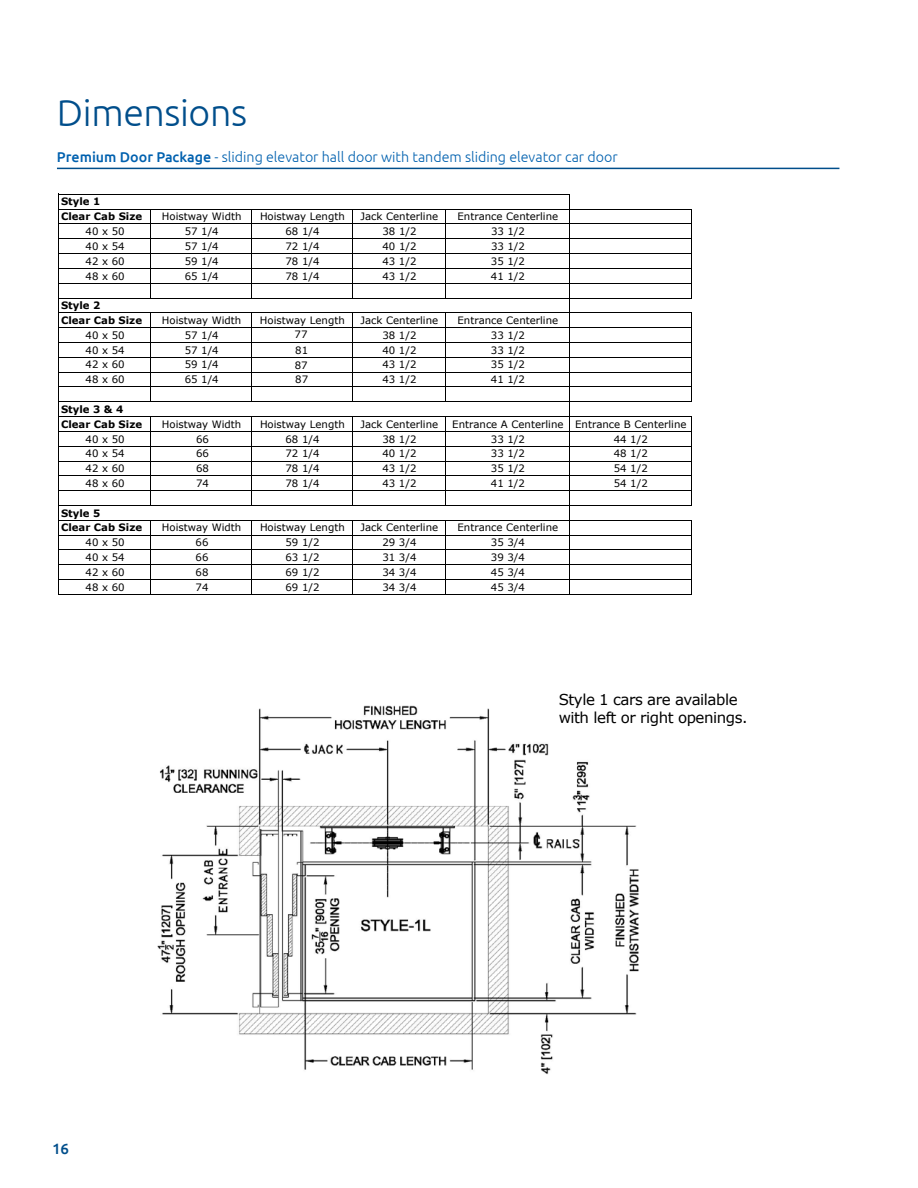
<style>
.page{position:relative;width:918px;height:1188px;background:#fff}
.page>*{position:absolute;margin:0;border:0;box-sizing:border-box;transform-origin:0 0}
.t1{font:300 37.5px "Ubuntu";letter-spacing:-.01em;color:#004e8b}
.t2{font:15px/18px "Verdana";letter-spacing:-.03em;color:#000}
.t3{font:500 15px "Ubuntu";color:#004e8b}
.t4{font:300 14.25px "Ubuntu";color:#0061af}
.t5{font:10.2px "Verdana";color:#000}
.t6{font:700 10.2px "Verdana";color:#000}
.s1{font-weight:500}
</style>
<div class="page">
<hr style="left:57px;top:168px;width:782px;height:1px;background:#004e8b">
<img style="left:157px;top:705px;width:482px;height:369px">
<hr style="left:150px;top:210px;width:1px;height:89px;background:#000">
<hr style="left:251px;top:210px;width:1px;height:89px;background:#000">
<hr style="left:352px;top:210px;width:1px;height:89px;background:#000">
<hr style="left:445px;top:210px;width:1px;height:89px;background:#000">
<hr style="left:691px;top:210px;width:1px;height:89px;background:#000">
<hr style="left:150px;top:313px;width:1px;height:89px;background:#000">
<hr style="left:251px;top:313px;width:1px;height:89px;background:#000">
<hr style="left:352px;top:313px;width:1px;height:89px;background:#000">
<hr style="left:445px;top:313px;width:1px;height:89px;background:#000">
<hr style="left:691px;top:313px;width:1px;height:89px;background:#000">
<hr style="left:150px;top:417px;width:1px;height:89px;background:#000">
<hr style="left:251px;top:417px;width:1px;height:89px;background:#000">
<hr style="left:352px;top:417px;width:1px;height:89px;background:#000">
<hr style="left:445px;top:417px;width:1px;height:89px;background:#000">
<hr style="left:691px;top:417px;width:1px;height:89px;background:#000">
<hr style="left:58px;top:194px;width:1px;height:401px;background:#000">
<hr style="left:569px;top:195px;width:1px;height:400px;background:#000">
<hr style="left:150px;top:521px;width:1px;height:74px;background:#000">
<hr style="left:251px;top:521px;width:1px;height:74px;background:#000">
<hr style="left:352px;top:521px;width:1px;height:74px;background:#000">
<hr style="left:445px;top:521px;width:1px;height:74px;background:#000">
<hr style="left:691px;top:521px;width:1px;height:74px;background:#000">
<hr style="left:59px;top:194px;width:511px;height:1px;background:#000">
<hr style="left:59px;top:209px;width:633px;height:1px;background:#000">
<hr style="left:59px;top:223px;width:633px;height:1px;background:#000">
<hr style="left:59px;top:238px;width:633px;height:1px;background:#000">
<hr style="left:59px;top:253px;width:633px;height:1px;background:#000">
<hr style="left:59px;top:268px;width:633px;height:1px;background:#000">
<hr style="left:59px;top:283px;width:633px;height:1px;background:#000">
<hr style="left:59px;top:298px;width:633px;height:1px;background:#000">
<hr style="left:59px;top:312px;width:633px;height:1px;background:#000">
<hr style="left:59px;top:327px;width:633px;height:1px;background:#000">
<hr style="left:59px;top:342px;width:633px;height:1px;background:#000">
<hr style="left:59px;top:357px;width:633px;height:1px;background:#000">
<hr style="left:59px;top:372px;width:633px;height:1px;background:#000">
<hr style="left:59px;top:386px;width:633px;height:1px;background:#000">
<hr style="left:59px;top:401px;width:633px;height:1px;background:#000">
<hr style="left:59px;top:416px;width:633px;height:1px;background:#000">
<hr style="left:59px;top:431px;width:633px;height:1px;background:#000">
<hr style="left:59px;top:446px;width:633px;height:1px;background:#000">
<hr style="left:59px;top:461px;width:633px;height:1px;background:#000">
<hr style="left:59px;top:475px;width:633px;height:1px;background:#000">
<hr style="left:59px;top:490px;width:633px;height:1px;background:#000">
<hr style="left:59px;top:505px;width:633px;height:1px;background:#000">
<hr style="left:59px;top:520px;width:633px;height:1px;background:#000">
<hr style="left:59px;top:535px;width:633px;height:1px;background:#000">
<hr style="left:59px;top:549px;width:633px;height:1px;background:#000">
<hr style="left:59px;top:564px;width:633px;height:1px;background:#000">
<hr style="left:59px;top:579px;width:633px;height:1px;background:#000">
<hr style="left:59px;top:594px;width:633px;height:1px;background:#000">
<h1 class="t1" style="left:57px;top:90px;width:192px">Dimensions</h1>
<h3 class="t4" style="left:57px;top:148px;width:562px"><span class="s1">Premium Door Package</span> - sliding elevator hall door with tandem sliding elevator car door</h3>
<p class="t6" style="left:61px;top:195px;width:41px">Style 1</p>
<p class="t6" style="left:61px;top:209px;width:83px">Clear Cab Size</p>
<p class="t5" style="left:162px;top:210px;width:81px">Hoistway Width</p>
<p class="t5" style="left:260px;top:210px;width:86px">Hoistway Length</p>
<p class="t5" style="left:361px;top:210px;width:79px">Jack Centerline</p>
<p class="t5" style="left:458px;top:210px;width:102px">Entrance Centerline</p>
<p class="t5" style="left:86px;top:224px;width:41px">40 x 50</p>
<p class="t5" style="left:185px;top:224px;width:36px">57 1/4</p>
<p class="t5" style="left:286px;top:224px;width:36px">68 1/4</p>
<p class="t5" style="left:383px;top:224px;width:36px">38 1/2</p>
<p class="t5" style="left:491px;top:224px;width:36px">33 1/2</p>
<p class="t5" style="left:86px;top:239px;width:41px">40 x 54</p>
<p class="t5" style="left:185px;top:239px;width:36px">57 1/4</p>
<p class="t5" style="left:286px;top:239px;width:36px">72 1/4</p>
<p class="t5" style="left:383px;top:239px;width:36px">40 1/2</p>
<p class="t5" style="left:491px;top:239px;width:36px">33 1/2</p>
<p class="t5" style="left:86px;top:254px;width:41px">42 x 60</p>
<p class="t5" style="left:185px;top:254px;width:36px">59 1/4</p>
<p class="t5" style="left:286px;top:254px;width:36px">78 1/4</p>
<p class="t5" style="left:382px;top:254px;width:36px">43 1/2</p>
<p class="t5" style="left:491px;top:254px;width:36px">35 1/2</p>
<p class="t5" style="left:86px;top:269px;width:41px">48 x 60</p>
<p class="t5" style="left:185px;top:269px;width:36px">65 1/4</p>
<p class="t5" style="left:285px;top:269px;width:36px">78 1/4</p>
<p class="t5" style="left:382px;top:269px;width:36px">43 1/2</p>
<p class="t5" style="left:491px;top:269px;width:36px">41 1/2</p>
<p class="t6" style="left:61px;top:313px;width:83px">Clear Cab Size</p>
<p class="t5" style="left:162px;top:313px;width:81px">Hoistway Width</p>
<p class="t5" style="left:260px;top:313px;width:86px">Hoistway Length</p>
<p class="t5" style="left:361px;top:313px;width:79px">Jack Centerline</p>
<p class="t5" style="left:458px;top:313px;width:102px">Entrance Centerline</p>
<p class="t5" style="left:86px;top:328px;width:41px">40 x 50</p>
<p class="t5" style="left:185px;top:328px;width:36px">57 1/4</p>
<p class="t5" style="left:295px;top:327px;width:14px">77</p>
<p class="t5" style="left:382px;top:328px;width:36px">38 1/2</p>
<p class="t5" style="left:491px;top:328px;width:36px">33 1/2</p>
<p class="t5" style="left:86px;top:343px;width:41px">40 x 54</p>
<p class="t5" style="left:185px;top:343px;width:36px">57 1/4</p>
<p class="t5" style="left:295px;top:343px;width:14px">81</p>
<p class="t5" style="left:382px;top:343px;width:36px">40 1/2</p>
<p class="t5" style="left:491px;top:343px;width:36px">33 1/2</p>
<p class="t5" style="left:86px;top:358px;width:41px">42 x 60</p>
<p class="t5" style="left:185px;top:358px;width:36px">59 1/4</p>
<p class="t5" style="left:295px;top:358px;width:14px">87</p>
<p class="t5" style="left:382px;top:358px;width:36px">43 1/2</p>
<p class="t5" style="left:491px;top:358px;width:36px">35 1/2</p>
<p class="t5" style="left:86px;top:373px;width:41px">48 x 60</p>
<p class="t5" style="left:185px;top:373px;width:36px">65 1/4</p>
<p class="t5" style="left:295px;top:373px;width:14px">87</p>
<p class="t5" style="left:382px;top:373px;width:36px">43 1/2</p>
<p class="t5" style="left:491px;top:373px;width:36px">41 1/2</p>
<p class="t6" style="left:61px;top:417px;width:83px">Clear Cab Size</p>
<p class="t5" style="left:162px;top:417px;width:81px">Hoistway Width</p>
<p class="t5" style="left:260px;top:417px;width:86px">Hoistway Length</p>
<p class="t5" style="left:361px;top:417px;width:79px">Jack Centerline</p>
<p class="t5" style="left:452px;top:417px;width:236px">Entrance A Centerline Entrance B Centerline</p>
<p class="t5" style="left:86px;top:432px;width:41px">40 x 50</p>
<p class="t5" style="left:196px;top:432px;width:14px">66</p>
<p class="t5" style="left:286px;top:432px;width:36px">68 1/4</p>
<p class="t5" style="left:382px;top:432px;width:36px">38 1/2</p>
<p class="t5" style="left:491px;top:432px;width:36px">33 1/2</p>
<p class="t5" style="left:614px;top:432px;width:36px">44 1/2</p>
<p class="t5" style="left:86px;top:447px;width:41px">40 x 54</p>
<p class="t5" style="left:196px;top:447px;width:14px">66</p>
<p class="t5" style="left:286px;top:447px;width:36px">72 1/4</p>
<p class="t5" style="left:382px;top:447px;width:36px">40 1/2</p>
<p class="t5" style="left:491px;top:447px;width:36px">33 1/2</p>
<p class="t5" style="left:614px;top:447px;width:36px">48 1/2</p>
<p class="t5" style="left:86px;top:461px;width:41px">42 x 60</p>
<p class="t5" style="left:196px;top:461px;width:14px">68</p>
<p class="t5" style="left:286px;top:461px;width:36px">78 1/4</p>
<p class="t5" style="left:382px;top:461px;width:36px">43 1/2</p>
<p class="t5" style="left:491px;top:461px;width:36px">35 1/2</p>
<p class="t5" style="left:614px;top:461px;width:36px">54 1/2</p>
<p class="t5" style="left:86px;top:476px;width:41px">48 x 60</p>
<p class="t5" style="left:196px;top:476px;width:14px">74</p>
<p class="t5" style="left:286px;top:476px;width:36px">78 1/4</p>
<p class="t5" style="left:382px;top:476px;width:36px">43 1/2</p>
<p class="t5" style="left:491px;top:476px;width:36px">41 1/2</p>
<p class="t5" style="left:614px;top:476px;width:36px">54 1/2</p>
<p class="t6" style="left:61px;top:520px;width:83px">Clear Cab Size</p>
<p class="t5" style="left:162px;top:521px;width:81px">Hoistway Width</p>
<p class="t5" style="left:260px;top:521px;width:86px">Hoistway Length</p>
<p class="t5" style="left:361px;top:521px;width:79px">Jack Centerline</p>
<p class="t5" style="left:458px;top:521px;width:102px">Entrance Centerline</p>
<p class="t5" style="left:86px;top:536px;width:41px">40 x 50</p>
<p class="t5" style="left:196px;top:536px;width:14px">66</p>
<p class="t5" style="left:286px;top:536px;width:36px">59 1/2</p>
<p class="t5" style="left:382px;top:536px;width:36px">29 3/4</p>
<p class="t5" style="left:491px;top:536px;width:36px">35 3/4</p>
<p class="t5" style="left:86px;top:550px;width:41px">40 x 54</p>
<p class="t5" style="left:196px;top:550px;width:14px">66</p>
<p class="t5" style="left:286px;top:550px;width:36px">63 1/2</p>
<p class="t5" style="left:382px;top:550px;width:36px">31 3/4</p>
<p class="t5" style="left:491px;top:550px;width:36px">39 3/4</p>
<p class="t5" style="left:86px;top:565px;width:41px">42 x 60</p>
<p class="t5" style="left:196px;top:565px;width:14px">68</p>
<p class="t5" style="left:286px;top:565px;width:36px">69 1/2</p>
<p class="t5" style="left:382px;top:565px;width:36px">34 3/4</p>
<p class="t5" style="left:491px;top:565px;width:36px">45 3/4</p>
<p class="t5" style="left:86px;top:580px;width:41px">48 x 60</p>
<p class="t5" style="left:196px;top:580px;width:14px">74</p>
<p class="t5" style="left:286px;top:580px;width:36px">69 1/2</p>
<p class="t5" style="left:382px;top:580px;width:36px">34 3/4</p>
<p class="t5" style="left:491px;top:580px;width:36px">45 3/4</p>
<p class="t6" style="left:61px;top:298px;width:41px">Style 2</p>
<p class="t6" style="left:61px;top:402px;width:64px">Style 3 &amp; 4</p>
<p class="t6" style="left:61px;top:506px;width:41px">Style 5</p>
<h2 class="t3" style="left:52px;top:1140px;width:19px">16</h2>
<h2 class="t2" style="left:559px;top:690px;width:190px">Style 1 cars are available with left or right openings.</h2>
</div>
